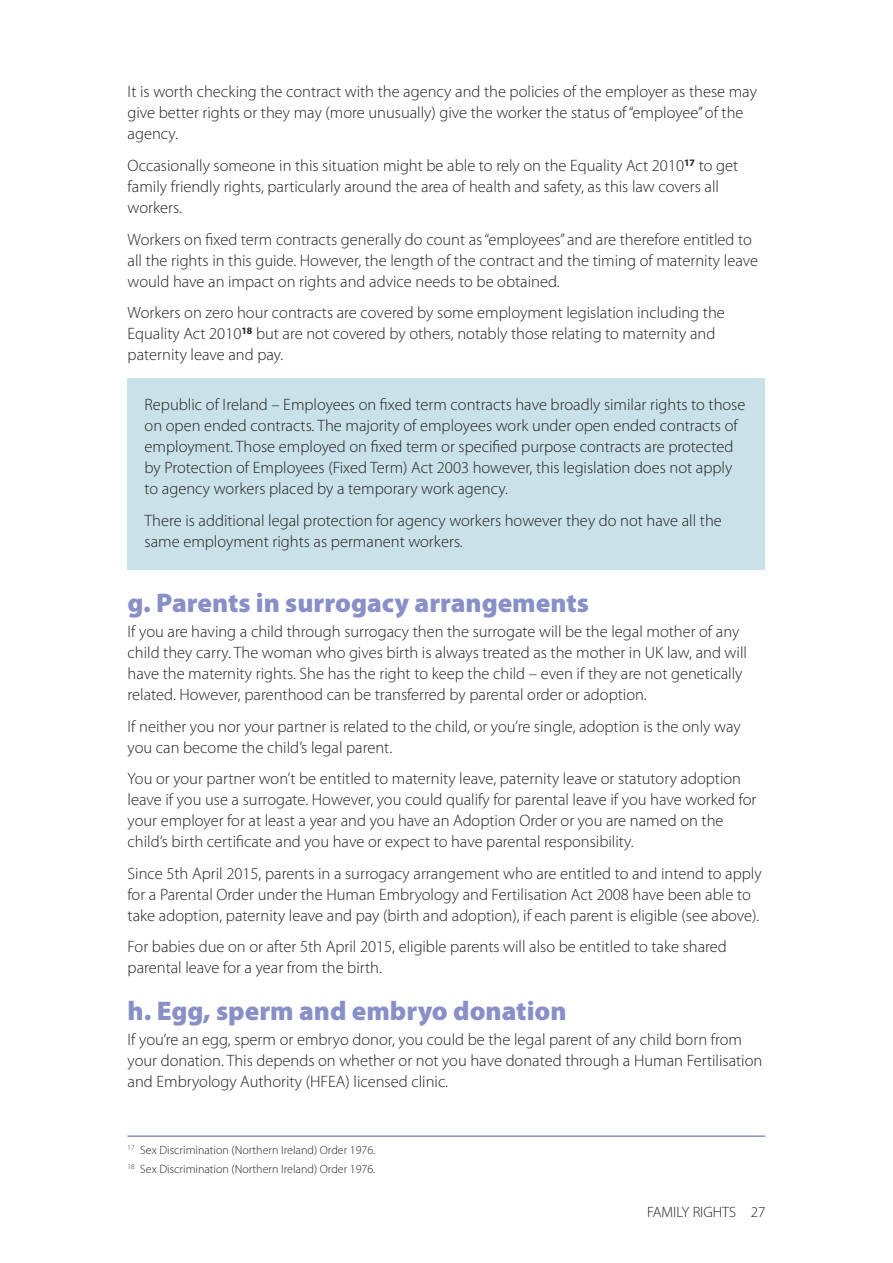
<style>
.page{position:relative;width:893px;height:1263px;background:#fff}
.page>*{position:absolute;margin:0;border:0;box-sizing:border-box;transform-origin:0 0}
.t1{font:900 27px "Myriad Pro";color:#8990c7}
.t2{font:300 16.5px/21px "Myriad Pro";color:#231f20}
.t3{font:300 15px "Myriad Pro";color:#231f20}
.t4{font:300 12px/19.2px "Myriad Pro";color:#231f20}
</style>
<div class="page">
<div style="left:128px;top:378px;width:637px;height:192px;background:#c9e1e9"></div>
<hr style="left:128px;top:1135px;width:637px;height:2px;background:#8990c7">
<p class="t2" style="left:128px;top:83px;width:631px">It is worth checking the contract with the agency and the policies of the employer as these may give better rights or they may (more unusually) give the worker the status of“employee”of the agency.</p>
<p class="t2" style="left:128px;top:156px;width:612px">Occasionally someone in this situation might be able to rely on the Equality Act 2010<sup>17</sup> to get family friendly rights, particularly around the area of health and safety, as this law covers all workers.</p>
<p class="t2" style="left:128px;top:230px;width:632px">Workers on fixed term contracts generally do count as“employees” and are therefore entitled to all the rights in this guide. However, the length of the contract and the timing of maternity leave would have an impact on rights and advice needs to be obtained.</p>
<p class="t2" style="left:128px;top:304px;width:599px">Workers on zero hour contracts are covered by some employment legislation including the<br>Equality Act 2010<sup>18</sup> but are not covered by others, notably those relating to maternity and paternity leave and pay.</p>
<p class="t2" style="left:145px;top:395px;width:602px">Republic of Ireland – Employees on fixed term contracts have broadly similar rights to those on open ended contracts. The majority of employees work under open ended contracts of employment. Those employed on fixed term or specified purpose contracts are protected by Protection of Employees (Fixed Term) Act 2003 however, this legislation does not apply to agency workers placed by a temporary work agency.</p>
<p class="t2" style="left:145px;top:511px;width:579px">There is additional legal protection for agency workers however they do not have all the same employment rights as permanent workers.</p>
<h1 class="t1" style="left:128px;top:592px;width:463px">g. Parents in surrogacy arrangements</h1>
<p class="t2" style="left:128px;top:622px;width:621px">If you are having a child through surrogacy then the surrogate will be the legal mother of any child they carry. The woman who gives birth is always treated as the mother in UK law, and will have the maternity rights. She has the right to keep the child – even if they are not genetically related. However, parenthood can be transferred by parental order or adoption.</p>
<p class="t2" style="left:128px;top:717px;width:615px">If neither you nor your partner is related to the child, or you’re single, adoption is the only way you can become the child’s legal parent.</p>
<p class="t2" style="left:128px;top:769px;width:630px">You or your partner won’t be entitled to maternity leave, paternity leave or statutory adoption leave if you use a surrogate. However, you could qualify for parental leave if you have worked for your employer for at least a year and you have an Adoption Order or you are named on the child’s birth certificate and you have or expect to have parental responsibility.</p>
<p class="t2" style="left:128px;top:864px;width:636px">Since 5th April 2015, parents in a surrogacy arrangement who are entitled to and intend to apply for a Parental Order under the Human Embryology and Fertilisation Act 2008 have been able to take adoption, paternity leave and pay (birth and adoption), if each parent is eligible (see above).</p>
<p class="t2" style="left:128px;top:938px;width:601px">For babies due on or after 5th April 2015, eligible parents will also be entitled to take shared parental leave for a year from the birth.</p>
<h1 class="t1" style="left:128px;top:1000px;width:441px">h. Egg, sperm and embryo donation</h1>
<p class="t2" style="left:128px;top:1030px;width:636px">If you’re an egg, sperm or embryo donor, you could be the legal parent of any child born from your donation. This depends on whether or not you have donated through a Human Fertilisation and Embryology Authority (HFEA) licensed clinic.</p>
<p class="t4" style="left:128px;top:1141px;width:249px"><sup>17</sup> Sex Discrimination (Northern Ireland) Order 1976.<br><sup>18</sup> Sex Discrimination (Northern Ireland) Order 1976.</p>
<p class="t3" style="left:647px;top:1206px;width:120px">FAMILY RIGHTS 27</p>
</div>
